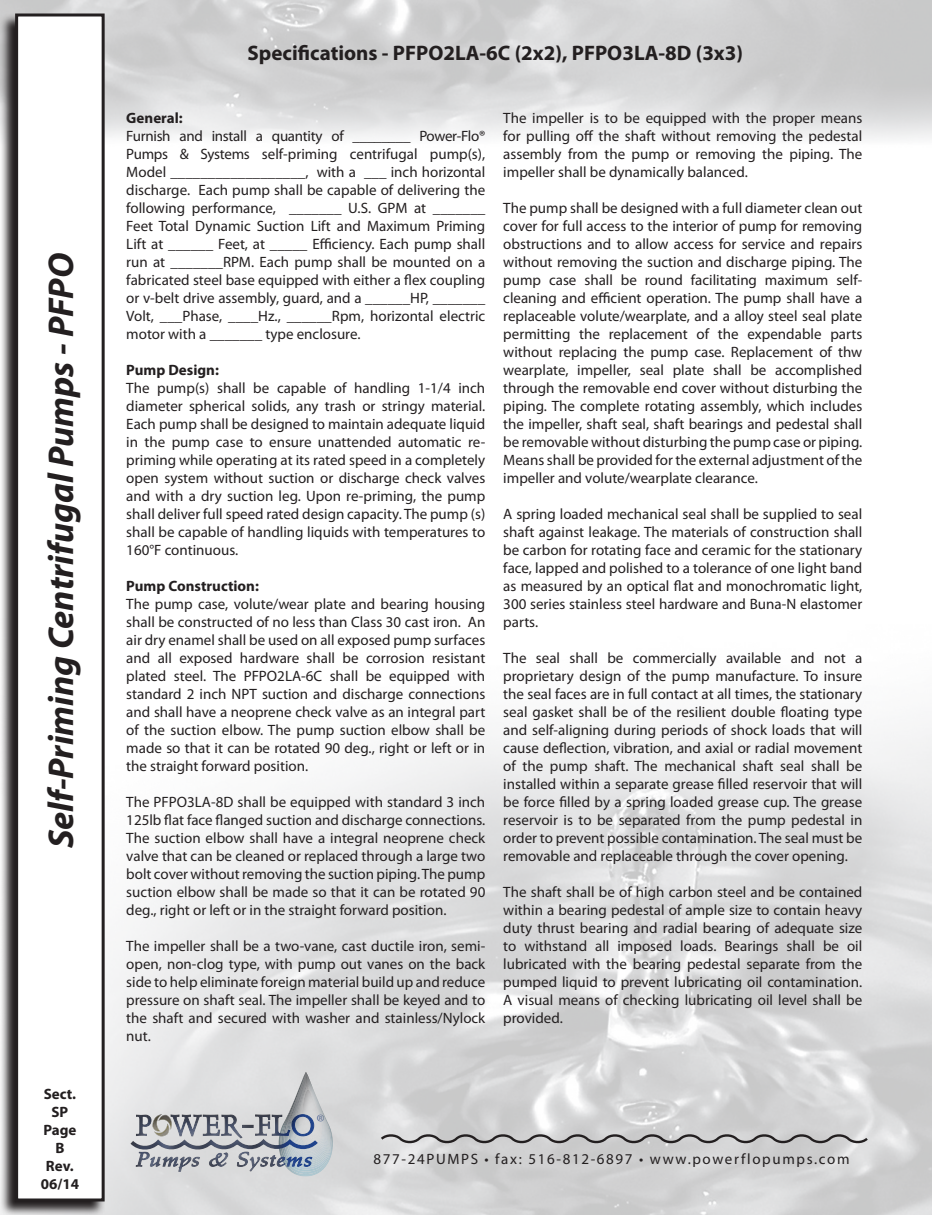
<style>
.page{position:relative;width:945px;height:1215px;background:#fff}
.page>*{position:absolute;margin:0;border:0;box-sizing:border-box;transform-origin:0 0}
.t1{font:italic 700 36px "Myriad Pro";color:#231f20}
.t2{font:700 21px "Myriad Pro";color:#231f20}
.t3{font:15.3px "Myriad";color:#204393}
.t4{font:15px/18px "Myriad Pro";color:#231f20;text-align:justify}
.t5{font:700 15px/18px "Myriad Pro";color:#231f20;text-align:center}
.t6{font:15px "Myriad Pro";letter-spacing:.11em;color:#231f20}
</style>
<div class="page">
<svg style="left:378px;top:1131px;width:492px;height:16px;background:#b5b5b6"></svg>
<div style="left:122px;top:1070px;width:221px;height:109px;background:#231f20;opacity:.75"></div>
<svg style="left:0;top:13px;width:105px;height:1202px;background:#898687"></svg>
<div style="left:17px;top:15px;width:86px;height:1185px;background:#fff"></div>
<div style="left:15px;top:14px;width:90px;height:1188px;border:3px solid #231f20"></div>
<h1 class="t1" style="left:38px;top:848px;width:597px;rotate:-90deg">Self-Priming Centrifugal Pumps - PFPO</h1>
<p class="t5" style="left:41px;top:1084px;width:40px">Sect.<br>SP<br>Page<br>B<br>Rev.<br>06/14</p>
<h2 class="t2" style="left:248px;top:39px;width:497px">Specifications - PFPO2LA-6C (2x2), PFPO3LA-8D (3x3)</h2>
<p class="t5" style="left:126px;top:108px;width:58px">General:</p>
<p class="t4" style="left:126px;top:126px;width:361px">Furnish and install a quantity of ________ Power-Flo® Pumps &amp; Systems self-priming centrifugal pump(s), Model __________________, with a ___ inch horizontal discharge. Each pump shall be capable of delivering the following performance, _______ U.S. GPM at _______ Feet Total Dynamic Suction Lift and Maximum Priming Lift at ______ Feet, at _____ Efficiency. Each pump shall run at _______RPM. Each pump shall be mounted on a fabricated steel base equipped with either a flex coupling or v-belt drive assembly, guard, and a ______HP, _______ Volt, ___Phase, ____Hz., ______Rpm, horizontal electric motor with a _______ type enclosure.</p>
<p class="t5" style="left:126px;top:360px;width:94px">Pump Design:</p>
<p class="t4" style="left:126px;top:378px;width:361px">The pump(s) shall be capable of handling 1-1/4 inch diameter spherical solids, any trash or stringy material.<br>Each pump shall be designed to maintain adequate liquid in the pump case to ensure unattended automatic re&shy;priming while operating at its rated speed in a completely open system without suction or discharge check valves and with a dry suction leg. Upon re-priming, the pump shall deliver full speed rated design capacity. The pump (s) shall be capable of handling liquids with temperatures to 160°F continuous.</p>
<p class="t5" style="left:126px;top:576px;width:134px">Pump Construction:</p>
<p class="t4" style="left:126px;top:594px;width:361px">The pump case, volute/wear plate and bearing housing shall be constructed of no less than Class 30 cast iron. An air dry enamel shall be used on all exposed pump surfaces and all exposed hardware shall be corrosion resistant plated steel. The PFPO2LA-6C shall be equipped with standard 2 inch NPT suction and discharge connections and shall have a neoprene check valve as an integral part of the suction elbow. The pump suction elbow shall be made so that it can be rotated 90 deg., right or left or in the straight forward position.</p>
<p class="t4" style="left:126px;top:792px;width:361px">The PFPO3LA-8D shall be equipped with standard 3 inch 125lb flat face flanged suction and discharge connections.<br>The suction elbow shall have a integral neoprene check valve that can be cleaned or replaced through a large two bolt cover without removing the suction piping. The pump suction elbow shall be made so that it can be rotated 90 deg., right or left or in the straight forward position.</p>
<p class="t4" style="left:126px;top:936px;width:361px">The impeller shall be a two-vane, cast ductile iron, semi&shy;open, non-clog type, with pump out vanes on the back side to help eliminate foreign material build up and reduce pressure on shaft seal. The impeller shall be keyed and to the shaft and secured with washer and stainless/Nylock nut.</p>
<p class="t4" style="left:503px;top:108px;width:361px">The impeller is to be equipped with the proper means for pulling off the shaft without removing the pedestal assembly from the pump or removing the piping. The impeller shall be dynamically balanced.</p>
<p class="t4" style="left:503px;top:198px;width:361px">The pump shall be designed with a full diameter clean out cover for full access to the interior of pump for removing obstructions and to allow access for service and repairs without removing the suction and discharge piping. The pump case shall be round facilitating maximum self&shy;cleaning and efficient operation. The pump shall have a replaceable volute/wearplate, and a alloy steel seal plate permitting the replacement of the expendable parts without replacing the pump case. Replacement of thw wearplate, impeller, seal plate shall be accomplished through the removable end cover without disturbing the piping. The complete rotating assembly, which includes the impeller, shaft seal, shaft bearings and pedestal shall be removable without disturbing the pump case or piping.<br>Means shall be provided for the external adjustment of the impeller and volute/wearplate clearance.</p>
<p class="t4" style="left:503px;top:504px;width:361px">A spring loaded mechanical seal shall be supplied to seal shaft against leakage. The materials of construction shall be carbon for rotating face and ceramic for the stationary face, lapped and polished to a tolerance of one light band as measured by an optical flat and monochromatic light, 300 series stainless steel hardware and Buna-N elastomer parts.</p>
<p class="t4" style="left:503px;top:648px;width:361px">The seal shall be commercially available and not a proprietary design of the pump manufacture. To insure the seal faces are in full contact at all times, the stationary seal gasket shall be of the resilient double floating type and self-aligning during periods of shock loads that will cause deflection, vibration, and axial or radial movement of the pump shaft. The mechanical shaft seal shall be installed within a separate grease filled reservoir that will be force filled by a spring loaded grease cup. The grease reservoir is to be separated from the pump pedestal in order to prevent possible contamination. The seal must be removable and replaceable through the cover opening.</p>
<p class="t4" style="left:503px;top:882px;width:361px">The shaft shall be of high carbon steel and be contained within a bearing pedestal of ample size to contain heavy duty thrust bearing and radial bearing of adequate size to withstand all imposed loads. Bearings shall be oil lubricated with the bearing pedestal separate from the pumped liquid to prevent lubricating oil contamination.<br>A visual means of checking lubricating oil level shall be provided.</p>
<p class="t3" style="left:317px;top:1113px;width:9px">®</p>
<p class="t6" style="left:373px;top:1150px;width:478px">877-24PUMPS • fax: 516-812-6897 • www.powerflopumps.com</p>
</div>
